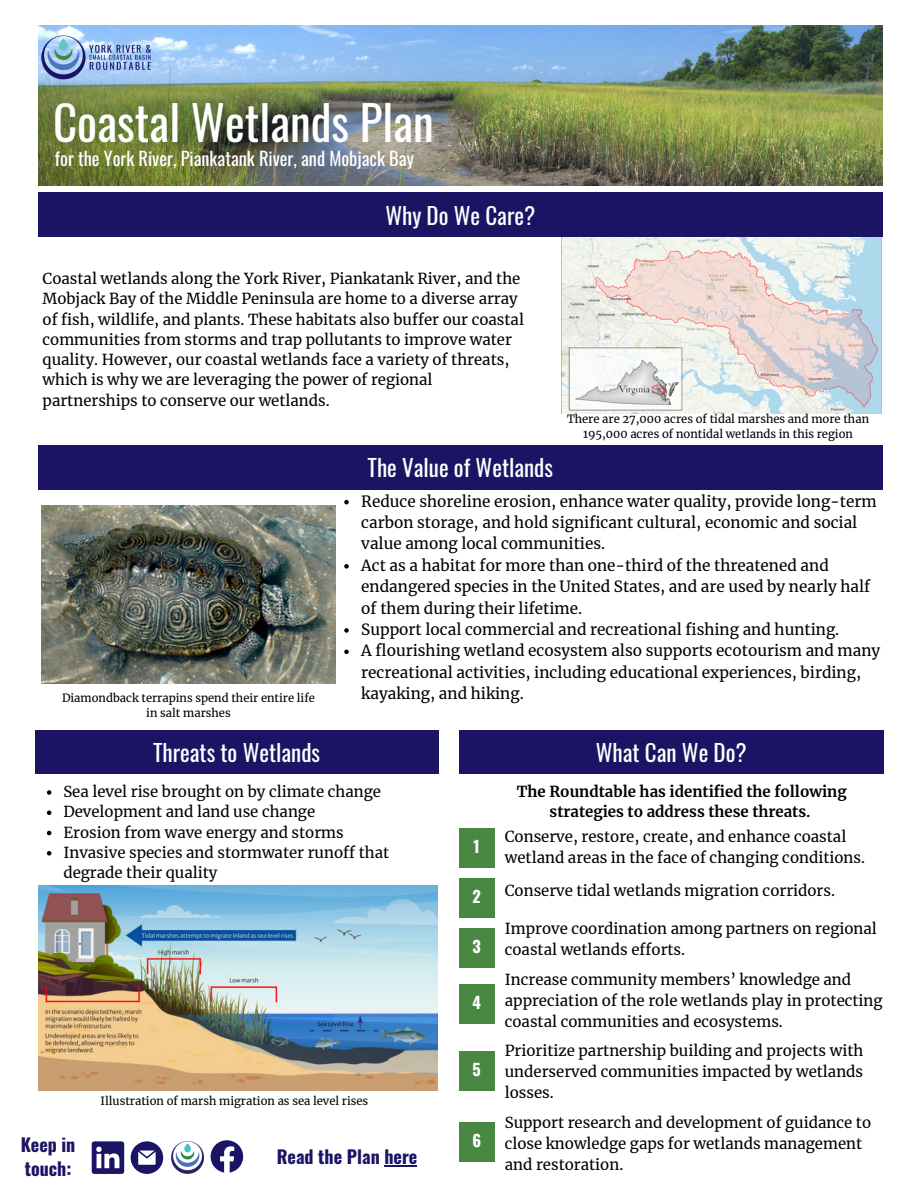
<style>
.page{position:relative;width:918px;height:1188px;background:#fff}
.page>*{position:absolute;margin:0;border:0;box-sizing:border-box;transform-origin:0 0}
.t1{font:46.95px "Oswald";color:#fff}
.t2{font:22.95px "Oswald";color:#fff}
.t3{font:18.45px "Oswald";color:#fff}
.t4{font:700 18px/24.8px "Oswald";color:#1b1464}
.t5{font:700 16.2px "Oswald";color:#fff}
.t6{font:15.3px/21.3px "Merriweather";color:#000}
.t7{font:15px/21px "Merriweather";color:#000}
.t8{font:700 15px/20.2px "Merriweather";color:#000;text-align:center}
.t9{font:11.25px/15px "Merriweather";color:#000;text-align:center}
</style>
<div class="page">
<img style="left:38px;top:26px;width:844px;height:160px">
<img style="left:38px;top:25px;width:115px;height:90px">
<img style="left:561px;top:236px;width:321px;height:178px">
<img style="left:42px;top:505px;width:293px;height:178px">
<svg style="left:344px;top:500px;width:5px;height:4px"></svg>
<svg style="left:344px;top:564px;width:5px;height:5px"></svg>
<svg style="left:344px;top:628px;width:5px;height:5px"></svg>
<svg style="left:344px;top:650px;width:5px;height:4px"></svg>
<img style="left:38px;top:885px;width:400px;height:205px">
<div style="left:38px;top:192px;width:845px;height:44px;background:#1b1464"></div>
<div style="left:38px;top:445px;width:845px;height:44px;background:#1b1464"></div>
<div style="left:35px;top:730px;width:403px;height:44px;background:#1b1464"></div>
<div style="left:459px;top:730px;width:425px;height:44px;background:#1b1464"></div>
<svg style="left:92px;top:1141px;width:32px;height:33px"></svg>
<svg style="left:131px;top:1141px;width:32px;height:33px"></svg>
<img style="left:171px;top:1141px;width:33px;height:33px">
<svg style="left:211px;top:1140px;width:32px;height:33px"></svg>
<div style="left:459px;top:828px;width:35px;height:39px;background:#498843"></div>
<svg style="left:47px;top:790px;width:4px;height:5px"></svg>
<svg style="left:47px;top:811px;width:4px;height:4px"></svg>
<svg style="left:47px;top:831px;width:4px;height:4px"></svg>
<svg style="left:47px;top:851px;width:4px;height:5px"></svg>
<hr style="left:384px;top:1165px;width:33px;height:1px;background:#1b1464">
<div style="left:459px;top:878px;width:35px;height:40px;background:#498843"></div>
<div style="left:459px;top:928px;width:35px;height:40px;background:#498843"></div>
<div style="left:459px;top:984px;width:35px;height:40px;background:#498843"></div>
<div style="left:459px;top:1051px;width:35px;height:40px;background:#498843"></div>
<div style="left:459px;top:1122px;width:35px;height:40px;background:#498843"></div>
<p class="t1" style="left:53px;top:86px;width:382px">Coastal Wetlands Plan</p>
<p class="t3" style="left:55px;top:144px;width:361px">for the York River, Piankatank River, and Mobjack Bay</p>
<p class="t2" style="left:385px;top:197px;width:151px">Why Do We Care?</p>
<p class="t7" style="left:43px;top:269px;width:483px;line-height:20.2px">Coastal wetlands along the York River, Piankatank River, and the Mobjack Bay of the Middle Peninsula are home to a diverse array of fish, wildlife, and plants. These habitats also buffer our coastal communities from storms and trap pollutants to improve water quality. However, our coastal wetlands face a variety of threats, which is why we are leveraging the power of regional partnerships to conserve our wetlands.</p>
<p class="t2" style="left:368px;top:450px;width:187px">The Value of Wetlands</p>
<p class="t9" style="left:567px;top:411px;width:304px">There are 27,000 acres of tidal marshes and more than<br>195,000 acres of nontidal wetlands in this region</p>
<p class="t9" style="left:62px;top:691px;width:254px">Diamondback terrapins spend their entire life in salt marshes</p>
<p class="t6" style="left:361px;top:491px;width:517px">Reduce shoreline erosion, enhance water quality, provide long-term carbon storage, and hold significant cultural, economic and social value among local communities.</p>
<p class="t6" style="left:361px;top:555px;width:511px">Act as a habitat for more than one-third of the threatened and endangered species in the United States, and are used by nearly half of them during their lifetime.</p>
<p class="t6" style="left:361px;top:619px;width:480px">Support local commercial and recreational fishing and hunting.</p>
<p class="t6" style="left:361px;top:640px;width:521px">A flourishing wetland ecosystem also supports ecotourism and many recreational activities, including educational experiences, birding, kayaking, and hiking.</p>
<p class="t2" style="left:153px;top:735px;width:169px">Threats to Wetlands</p>
<p class="t2" style="left:596px;top:735px;width:152px">What Can We Do?</p>
<p class="t7" style="left:63px;top:781px;width:319px">Sea level rise brought on by climate change</p>
<p class="t7" style="left:63px;top:801px;width:253px">Development and land use change</p>
<p class="t7" style="left:63px;top:822px;width:282px">Erosion from wave energy and storms</p>
<p class="t7" style="left:63px;top:842px;width:327px;line-height:20.2px">Invasive species and stormwater runoff that degrade their quality</p>
<p class="t4" style="left:21px;top:1131px;width:56px">Keep in touch:</p>
<p class="t9" style="left:101px;top:1094px;width:269px">Illustration of marsh migration as sea level rises</p>
<p class="t4" style="left:277px;top:1144px;width:142px">Read the Plan here</p>
<p class="t5" style="left:474px;top:834px;width:8px">1</p>
<p class="t5" style="left:473px;top:884px;width:10px">2</p>
<p class="t5" style="left:473px;top:934px;width:10px">3</p>
<p class="t5" style="left:472px;top:990px;width:10px">4</p>
<p class="t5" style="left:473px;top:1057px;width:10px">5</p>
<p class="t5" style="left:472px;top:1128px;width:10px">6</p>
<p class="t8" style="left:517px;top:782px;width:331px">The Roundtable has identified the following strategies to address these threats.</p>
<p class="t7" style="left:505px;top:826px;width:362px">Conserve, restore, create, and enhance coastal wetland areas in the face of changing conditions.</p>
<p class="t7" style="left:505px;top:881px;width:332px">Conserve tidal wetlands migration corridors.</p>
<p class="t7" style="left:505px;top:919px;width:374px">Improve coordination among partners on regional coastal wetlands efforts.</p>
<p class="t7" style="left:505px;top:969px;width:379px">Increase community members’ knowledge and appreciation of the role wetlands play in protecting coastal communities and ecosystems.</p>
<p class="t7" style="left:505px;top:1041px;width:360px;text-align:justify">Prioritize partnership building and projects with underserved communities impacted by wetlands losses.</p>
<p class="t7" style="left:505px;top:1112px;width:368px">Support research and development of guidance to close knowledge gaps for wetlands management and restoration.</p>
</div>
